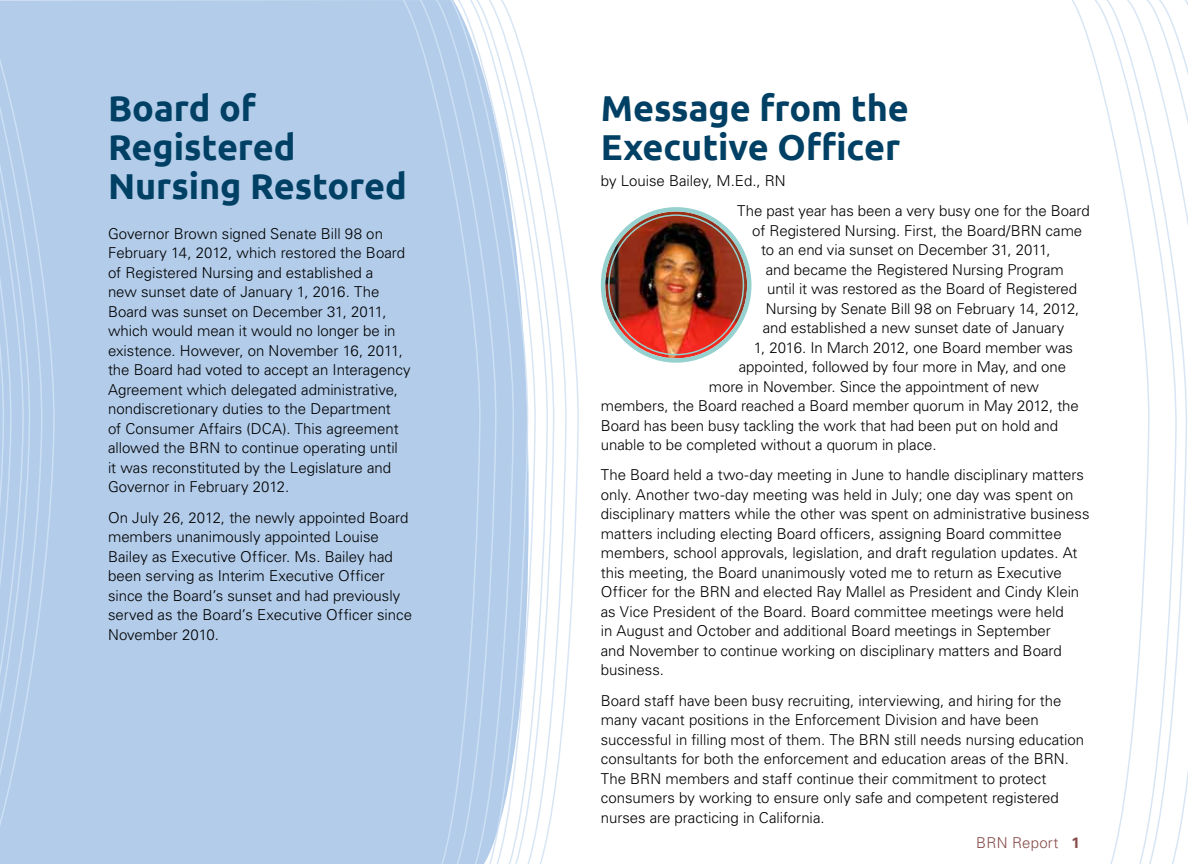
<style>
.page{position:relative;width:1188px;height:864px;background:#fff}
.page>*{position:absolute;margin:0;border:0;box-sizing:border-box;transform-origin:0 0}
.t1{font:700 36px/39px "Ubuntu";letter-spacing:-.005em;color:#004064}
.t2{font:300 15px/19.5px "Univers LT Std";color:#000}
.t3{font:300 15px "Univers LT Std";letter-spacing:.015em;color:#874c4c}
.s1{font-weight:700}
</style>
<div class="page">
<div style="left:56px;top:0;width:337px;height:864px;background:#b2ccea"></div>
<div style="left:393px;top:0;width:16px;height:864px;background:#b2ccea"></div>
<div style="left:409px;top:0;width:32px;height:864px;background:#b2ccea"></div>
<div style="left:441px;top:0;width:7px;height:864px;background:#b2ccea"></div>
<svg style="left:568px;top:282px;width:11px;height:383px"></svg>
<div style="left:44px;top:0;width:12px;height:864px;background:#b2ccea"></div>
<svg style="left:537px;top:109px;width:31px;height:755px"></svg>
<svg style="left:448px;top:0;width:89px;height:864px"></svg>
<svg style="left:0;top:0;width:44px;height:864px;background:#b4ceea"></svg>
<svg style="left:1100px;top:0;width:88px;height:864px"></svg>
<img style="left:605px;top:212px;width:142px;height:146px">
<div style="left:601px;top:207px;width:150px;height:156px;border:4px solid #95d1cf;border-radius:50%"></div>
<h1 class="t1" style="left:108px;top:88px;width:300px">Board of<br>Registered<br>Nursing Restored</h1>
<p class="t2" style="left:108px;top:224px;width:304px">Governor Brown signed Senate Bill 98 on February 14, 2012, which restored the Board of Registered Nursing and established a<br>new sunset date of January 1, 2016. The Board was sunset on December 31, 2011, which would mean it would no longer be in existence. However, on November 16, 2011, the Board had voted to accept an Interagency Agreement which delegated administrative, nondiscretionary duties to the Department<br>of Consumer Affairs (DCA). This agreement allowed the BRN to continue operating until<br>it was reconstituted by the Legislature and Governor in February 2012.</p>
<p class="t2" style="left:108px;top:508px;width:306px">On July 26, 2012, the newly appointed Board members unanimously appointed Louise Bailey as Executive Officer. Ms. Bailey had been serving as Interim Executive Officer since the Board’s sunset and had previously served as the Board’s Executive Officer since November 2010.</p>
<h1 class="t1" style="left:601px;top:88px;width:310px">Message from the<br>Executive Officer</h1>
<p class="t2" style="left:737px;top:165px;width:354px;line-height:30.3px;text-indent:-136px">by Louise Bailey, M. Ed., RN<br>The past year has been a very busy one for the Board</p>
<p class="t2" style="left:752px;top:221px;width:331px">of Registered Nursing. First, the Board/BRN came</p>
<p class="t2" style="left:761px;top:240px;width:291px">to an end via sunset on December 31, 2011,</p>
<p class="t2" style="left:766px;top:260px;width:299px">and became the Registered Nursing Program</p>
<p class="t2" style="left:767px;top:279px;width:312px">until it was restored as the Board of Registered</p>
<p class="t2" style="left:766px;top:299px;width:315px">Nursing by Senate Bill 98 on February 14, 2012,</p>
<p class="t2" style="left:763px;top:318px;width:303px">and established a new sunset date of January</p>
<p class="t2" style="left:754px;top:338px;width:321px">1, 2016. In March 2012, one Board member was</p>
<p class="t2" style="left:739px;top:357px;width:329px">appointed, followed by four more in May, and one</p>
<p class="t2" style="left:709px;top:377px;width:332px">more in November. Since the appointment of new</p>
<p class="t2" style="left:601px;top:396px;width:480px">members, the Board reached a Board member quorum in May 2012, the</p>
<p class="t2" style="left:601px;top:416px;width:459px">Board has been busy tackling the work that had been put on hold and</p>
<p class="t2" style="left:601px;top:435px;width:334px">unable to be completed without a quorum in place.</p>
<p class="t2" style="left:601px;top:465px;width:490px">The Board held a two-day meeting in June to handle disciplinary matters only. Another two-day meeting was held in July; one day was spent on disciplinary matters while the other was spent on administrative business matters including electing Board officers, assigning Board committee members, school approvals, legislation, and draft regulation updates. At this meeting, the Board unanimously voted me to return as Executive Officer for the BRN and elected Ray Mallel as President and Cindy Klein as Vice President of the Board. Board committee meetings were held<br>in August and October and additional Board meetings in September<br>and November to continue working on disciplinary matters and Board business.</p>
<p class="t2" style="left:601px;top:691px;width:485px">Board staff have been busy recruiting, interviewing, and hiring for the many vacant positions in the Enforcement Division and have been successful in filling most of them. The BRN still needs nursing education consultants for both the enforcement and education areas of the BRN.<br>The BRN members and staff continue their commitment to protect consumers by working to ensure only safe and competent registered nurses are practicing in California.</p>
<p class="t3" style="left:976px;top:834px;width:11px">brn</p>
<p class="t3" style="left:1012px;top:834px;width:69px">Report <span class="s1">1</span></p>
</div>
